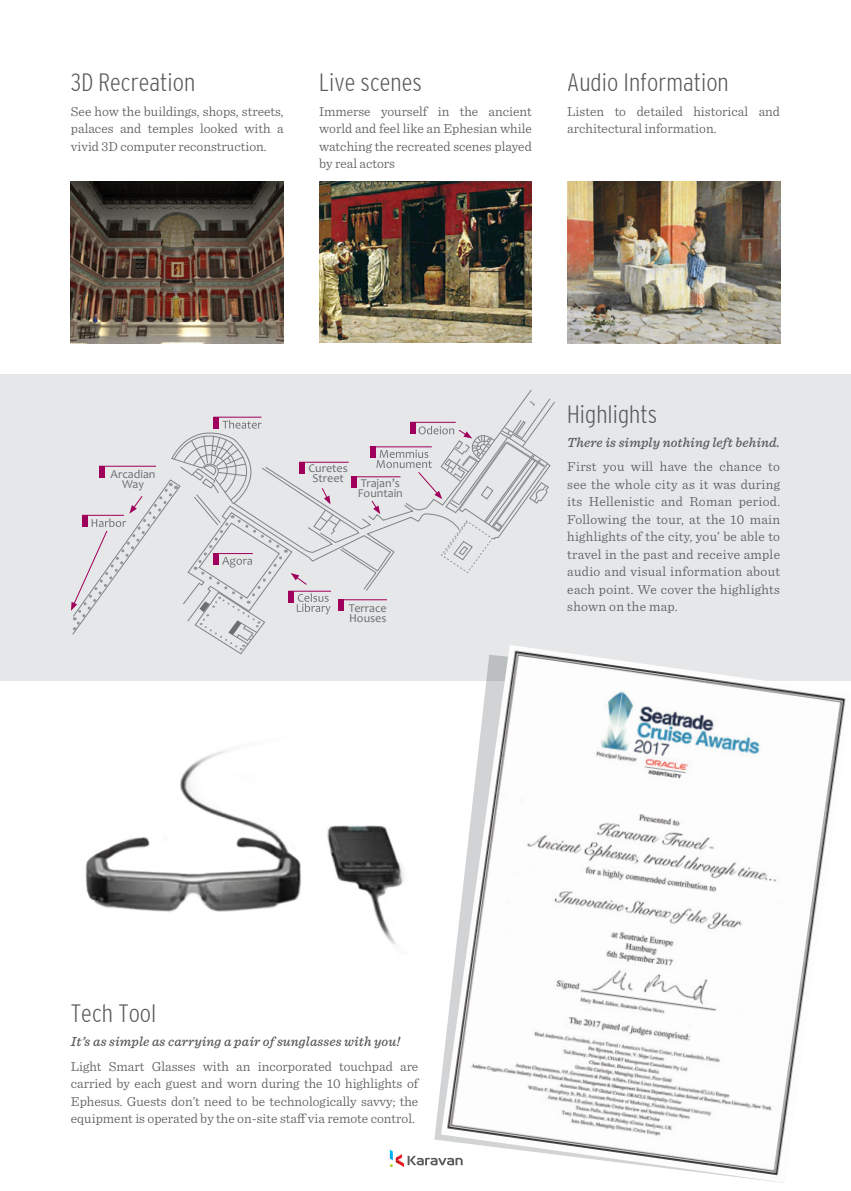
<style>
.page{position:relative;width:851px;height:1191px;background:#fff}
.page>*{position:absolute;margin:0;border:0;box-sizing:border-box;transform-origin:0 0}
.t1{font:300 25px "Interstate Con TX Extra";color:#58595b}
.t2{font:300 13.75px/17.5px "Sentinel";color:#58595b;text-align:justify}
.t3{font:italic 500 13.75px "Sentinel";letter-spacing:.01em;color:#58595b}
.t4{font:12.12px/10px "Candara";color:#6d6e71}
</style>
<div class="page">
<svg style="left:389px;top:1149px;width:45px;height:18px"></svg>
<div style="left:0;top:375px;width:850px;height:306px;background:#e6e7e8"></div>
<img style="left:319px;top:181px;width:212px;height:162px">
<img style="left:71px;top:181px;width:212px;height:162px">
<img style="left:567px;top:181px;width:213px;height:162px">
<svg style="left:71px;top:390px;width:484px;height:264px"></svg>
<img style="left:85px;top:749px;width:319px;height:196px">
<img style="left:441px;top:645px;width:405px;height:537px">
<h1 class="t1" style="left:71px;top:68px;width:126px">3D Recreation</h1>
<p class="t2" style="left:71px;top:101px;width:214px">See how the buildings, shops, streets, palaces and temples looked with a vivid 3D computer reconstruction.</p>
<h1 class="t1" style="left:319px;top:68px;width:104px">Live scenes</h1>
<p class="t2" style="left:319px;top:101px;width:214px">Immerse yourself in the ancient world and feel like an Ephesian while watching the recreated scenes played by real actors</p>
<h1 class="t1" style="left:567px;top:68px;width:163px">Audio Information</h1>
<p class="t2" style="left:567px;top:101px;width:214px">Listen to detailed historical and architectural information.</p>
<p class="t4" style="left:111px;top:469px;width:46px;text-align:center">Arcadian<br>Way</p>
<p class="t4" style="left:308px;top:463px;width:41px;text-align:center">Curetes<br>Street</p>
<p class="t4" style="left:357px;top:478px;width:47px">Trajan’s<br>Fountain</p>
<p class="t4" style="left:349px;top:603px;width:39px">Terrace<br>Houses</p>
<h1 class="t1" style="left:567px;top:400px;width:91px">Highlights</h1>
<p class="t3" style="left:567px;top:432px;width:214px">There is simply nothing left behind.</p>
<p class="t2" style="left:567px;top:457px;width:214px">First you will have the chance to see the whole city as it was during its Hellenistic and Roman period.<br>Following the tour, at the 10 main highlights of the city, you’ be able to travel in the past and receive ample audio and visual information about each point. We cover the highlights shown on the map.</p>
<h1 class="t1" style="left:71px;top:999px;width:87px">Tech Tool</h1>
<p class="t3" style="left:71px;top:1031px;width:331px">It’s as simple as carrying a pair of sunglasses with you!</p>
<p class="t2" style="left:71px;top:1056px;width:349px">Light Smart Glasses with an incorporated touchpad are carried by each guest and worn during the 10 highlights of Ephesus. Guests don’t need to be technologically savvy; the equipment is operated by the on-site staff via remote control.</p>
</div>
